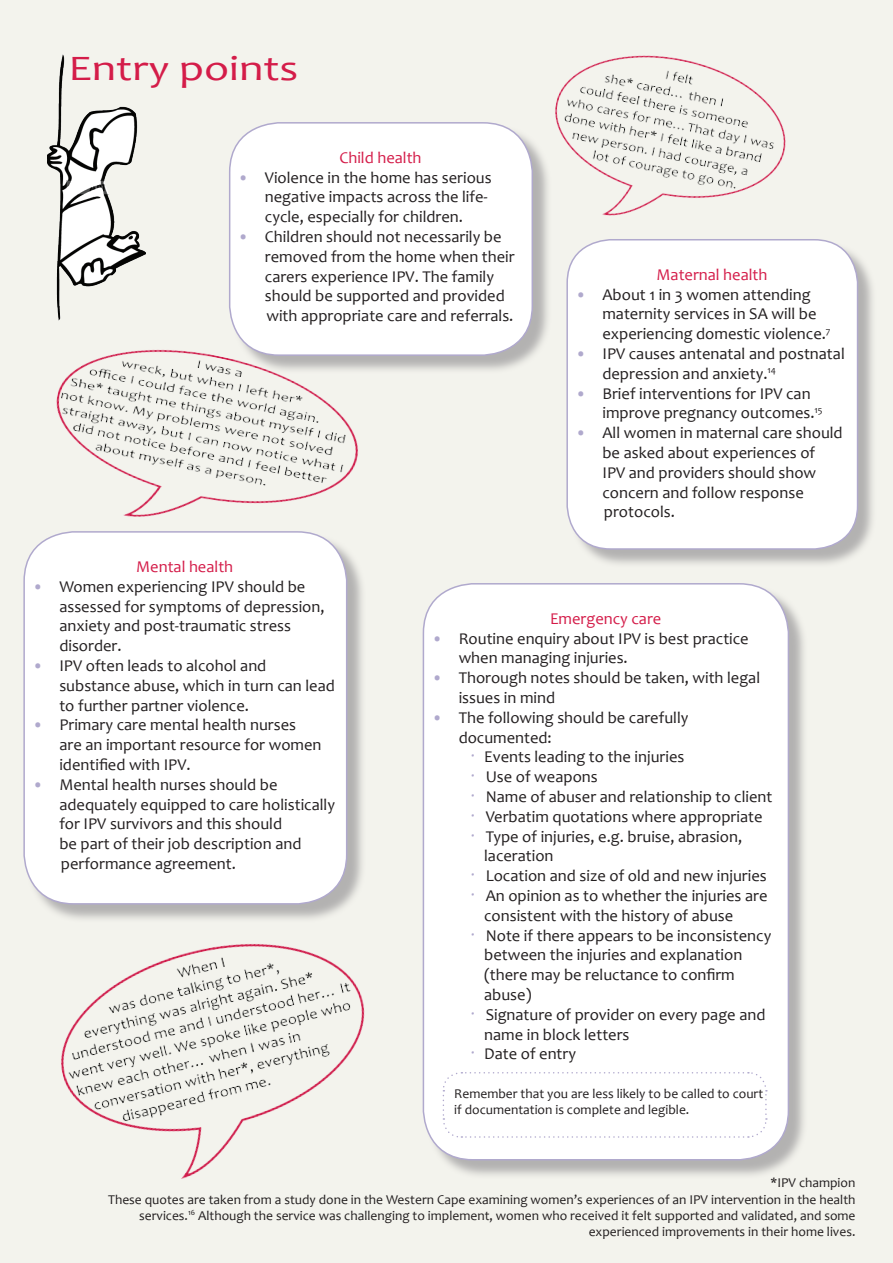
<style>
.page{position:relative;width:893px;height:1263px;background:#f3f3ed}
.page>*{position:absolute;margin:0;border:0;box-sizing:border-box;transform-origin:0 0}
.t1{font:36px "Candara";color:#d41c49;scale:1.25 1}
.t2{font:16.5px/19.8px "Candara";color:#231f20}
.t3{font:16.5px "Candara";color:#d41c49}
.t4{font:13.5px/16.2px "Candara";color:#231f20;text-align:right}
.s1{color:#b0a9cd}
</style>
<div class="page">
<div style="left:425px;top:585px;width:383px;height:594px;background:#9e9d9e;opacity:.75"></div>
<div style="left:423px;top:584px;width:365px;height:576px;background:#fff;border-radius:50px"></div>
<div style="left:423px;top:583px;width:366px;height:577px;border:2px solid #b0a9cd;border-radius:50px"></div>
<div style="left:569px;top:241px;width:308px;height:327px;background:#9e9d9e;opacity:.75"></div>
<div style="left:567px;top:240px;width:290px;height:309px;background:#fff;border-radius:44px"></div>
<div style="left:566px;top:239px;width:292px;height:311px;border:2px solid #b0a9cd;border-radius:44px"></div>
<div style="left:26px;top:533px;width:340px;height:390px;background:#9e9d9e;opacity:.75"></div>
<div style="left:24px;top:532px;width:323px;height:372px;background:#fff;border-radius:50px"></div>
<img style="left:26px;top:890px;width:340px;height:289px">
<img style="left:23px;top:349px;width:343px;height:236px">
<img style="left:555px;top:55px;width:256px;height:203px">
<div style="left:231px;top:124px;width:321px;height:250px;background:#9e9d9e;opacity:.75"></div>
<div style="left:230px;top:123px;width:302px;height:232px;background:#fff;border-radius:49px"></div>
<div style="left:229px;top:122px;width:304px;height:234px;border:2px solid #b0a9cd;border-radius:49px"></div>
<svg style="left:442px;top:1072px;width:325px;height:66px"></svg>
<img style="left:48px;top:54px;width:97px;height:267px">
<h1 class="t1" style="left:68px;top:46px;width:185px">Entry points</h1>
<p class="t3" style="left:339px;top:147px;width:84px">Child health</p>
<p class="t2" style="left:265px;top:167px;width:228px;text-indent:-27px"><span class="s1">•</span> Violence in the home has serious negative impacts across the life&shy;cycle, especially for children.</p>
<p class="t2" style="left:265px;top:227px;width:251px;text-indent:-27px"><span class="s1">•</span> Children should not necessarily be removed from the home when their carers experience IPV. The family should be supported and provided with appropriate care and referrals.</p>
<p class="t3" style="left:656px;top:264px;width:112px">Maternal health</p>
<p class="t2" style="left:602px;top:284px;width:230px;text-indent:-27px"><span class="s1">•</span> About 1 in 3 women attending maternity services in SA will be experiencing domestic violence.<sup>7</sup></p>
<p class="t2" style="left:602px;top:344px;width:244px;text-indent:-27px"><span class="s1">•</span> IPV causes antenatal and postnatal depression and anxiety.<sup>14</sup></p>
<p class="t2" style="left:602px;top:383px;width:222px;text-indent:-27px"><span class="s1">•</span> Brief interventions for IPV can improve pregnancy outcomes.<sup>15</sup></p>
<p class="t2" style="left:602px;top:423px;width:242px;text-indent:-27px"><span class="s1">•</span> All women in maternal care should be asked about experiences of<br>IPV and providers should show concern and follow response protocols.</p>
<p class="t3" style="left:136px;top:556px;width:99px">Mental health</p>
<p class="t2" style="left:59px;top:576px;width:267px;text-indent:-27px"><span class="s1">•</span> Women experiencing IPV should be assessed for symptoms of depression, anxiety and post-traumatic stress disorder.</p>
<p class="t2" style="left:59px;top:655px;width:277px;text-indent:-27px"><span class="s1">•</span> IPV often leads to alcohol and substance abuse, which in turn can lead to further partner violence.</p>
<p class="t2" style="left:59px;top:715px;width:264px;text-indent:-27px"><span class="s1">•</span> Primary care mental health nurses are an important resource for women identified with IPV.</p>
<p class="t2" style="left:59px;top:774px;width:277px;text-indent:-27px"><span class="s1">•</span> Mental health nurses should be adequately equipped to care holistically for IPV survivors and this should<br>be part of their job description and performance agreement.</p>
<p class="t3" style="left:550px;top:608px;width:113px">Emergency care</p>
<p class="t2" style="left:459px;top:628px;width:292px;text-indent:-27px"><span class="s1">•</span> Routine enquiry about IPV is best practice when managing injuries.</p>
<p class="t2" style="left:459px;top:668px;width:303px;text-indent:-27px"><span class="s1">•</span> Thorough notes should be taken, with legal issues in mind</p>
<p class="t2" style="left:459px;top:707px;width:231px;text-indent:-27px"><span class="s1">•</span> The following should be carefully documented:</p>
<p class="t2" style="left:471px;top:747px;width:215px"><span class="s1">·</span> Events leading to the injuries</p>
<p class="t2" style="left:471px;top:767px;width:129px"><span class="s1">·</span> Use of weapons</p>
<p class="t2" style="left:471px;top:787px;width:303px"><span class="s1">·</span> Name of abuser and relationship to client</p>
<p class="t2" style="left:471px;top:806px;width:293px"><span class="s1">·</span> Verbatim quotations where appropriate</p>
<p class="t2" style="left:471px;top:826px;width:273px"><span class="s1">·</span> Type of injuries, e.g. bruise, abrasion,</p>
<p class="t2" style="left:484px;top:846px;width:71px">laceration</p>
<p class="t2" style="left:471px;top:866px;width:298px"><span class="s1">·</span> Location and size of old and new injuries</p>
<p class="t2" style="left:471px;top:886px;width:298px"><span class="s1">·</span> An opinion as to whether the injuries are</p>
<p class="t2" style="left:484px;top:905px;width:251px">consistent with the history of abuse</p>
<p class="t2" style="left:471px;top:925px;width:302px"><span class="s1">·</span> Note if there appears to be inconsistency</p>
<p class="t2" style="left:484px;top:945px;width:260px">between the injuries and explanation</p>
<p class="t2" style="left:484px;top:965px;width:252px">(there may be reluctance to confirm</p>
<p class="t2" style="left:484px;top:985px;width:49px">abuse)</p>
<p class="t2" style="left:471px;top:1004px;width:296px"><span class="s1">·</span> Signature of provider on every page and</p>
<p class="t2" style="left:484px;top:1024px;width:147px">name in block letters</p>
<p class="t2" style="left:471px;top:1044px;width:107px"><span class="s1">·</span> Date of entry</p>
<p class="t4" style="left:454px;top:1085px;width:310px;text-align:left">Remember that you are less likely to be called to court if documentation is complete and legible.</p>
<p class="t4" style="left:108px;top:1175px;width:749px">*IPV champion<br>These quotes are taken from a study done in the Western Cape examining women’s experiences of an IPV intervention in the health services.<sup>16</sup> Although the service was challenging to implement, women who received it felt supported and validated, and some experienced improvements in their home lives.</p>
</div>
